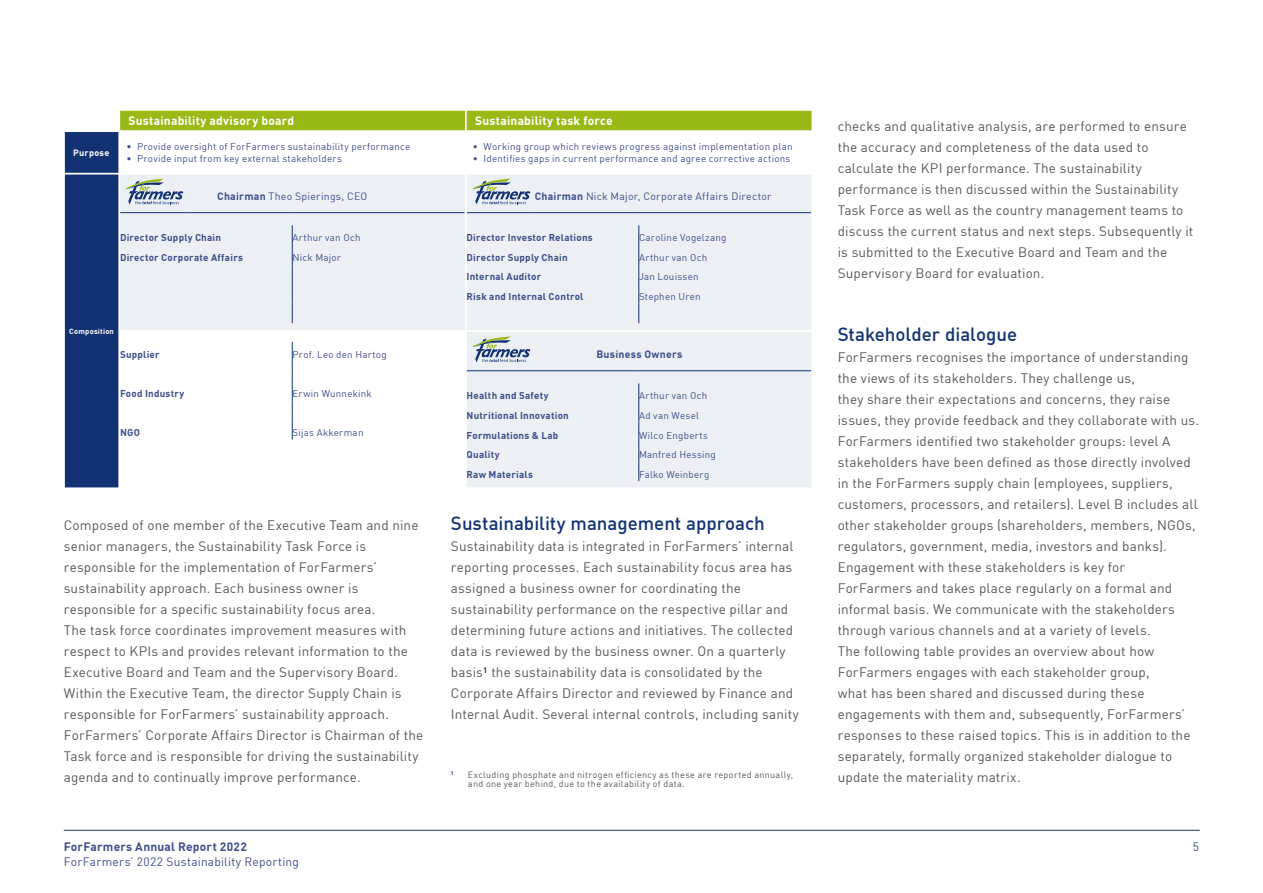
<style>
.page{position:relative;width:1263px;height:893px;background:#fff}
.page>*{position:absolute;margin:0;border:0;box-sizing:border-box;transform-origin:0 0}
.t1{font:500 18.75px "DIN Offc";color:#123274}
.t2{font:13.5px/21px "DIN Offc";letter-spacing:.01em;color:#575756}
.t3{font:700 12px "DIN Offc";letter-spacing:.02em;color:#fff}
.t4{font:12px "DIN Offc";letter-spacing:.015em;color:#3e4f8b}
.t5{font:700 12px "DIN Offc";letter-spacing:.02em;color:#3e4f8b}
.t6{font:10.5px "DIN Offc";letter-spacing:.02em;color:#3e4f8b}
.t7{font:700 10.5px "DIN Offc";letter-spacing:.025em;color:#3e4f8b}
.t8{font:9.75px "DIN Offc";letter-spacing:.025em;color:#3e4f8b}
.t9{font:700 9.75px "DIN Offc";letter-spacing:.025em;color:#3e4f8b}
.t10{font:9px/9px "DIN Offc";letter-spacing:.035em;color:#575756}
.t11{font:700 9px "DIN Offc";letter-spacing:.035em;color:#fff}
.t12{font:700 7.5px "DIN Offc";letter-spacing:.025em;color:#fff}
.t13{font:700 5.25px "DIN Offc";color:#123274}
.s1{font-weight:700}
</style>
<div class="page">
<hr style="left:64px;top:830px;width:1135px;height:1px;background:#123274">
<div style="left:120px;top:110px;width:345px;height:21px;background:#99ba16"></div>
<div style="left:119px;top:110px;width:347px;height:21px;border:1px solid #fff"></div>
<div style="left:120px;top:174px;width:345px;height:157px;background:#ecf0f4"></div>
<hr style="left:120px;top:212px;width:70px;height:1px;background:#123274">
<hr style="left:190px;top:212px;width:102px;height:1px;background:#123274">
<hr style="left:292px;top:212px;width:172px;height:1px;background:#123274">
<svg style="left:292px;top:225px;width:1px;height:98px"></svg>
<div style="left:119px;top:174px;width:347px;height:157px;border:1px solid #fff"></div>
<svg style="left:292px;top:343px;width:1px;height:96px"></svg>
<div style="left:466px;top:174px;width:346px;height:157px;background:#ecf0f4"></div>
<hr style="left:467px;top:212px;width:68px;height:1px;background:#123274">
<hr style="left:535px;top:212px;width:104px;height:1px;background:#123274">
<hr style="left:639px;top:212px;width:172px;height:1px;background:#123274">
<svg style="left:639px;top:225px;width:1px;height:98px"></svg>
<div style="left:466px;top:174px;width:346px;height:157px;border:1px solid #fff"></div>
<div style="left:466px;top:331px;width:346px;height:157px;background:#ecf0f4"></div>
<hr style="left:467px;top:370px;width:78px;height:1px;background:#123274">
<hr style="left:545px;top:370px;width:94px;height:1px;background:#123274">
<hr style="left:639px;top:370px;width:172px;height:1px;background:#123274">
<svg style="left:639px;top:383px;width:1px;height:98px"></svg>
<div style="left:466px;top:331px;width:346px;height:157px;border:1px solid #fff"></div>
<div style="left:64px;top:132px;width:55px;height:41px;background:#123274"></div>
<div style="left:64px;top:131px;width:55px;height:43px;border:1px solid #fff"></div>
<div style="left:64px;top:174px;width:55px;height:314px;background:#123274"></div>
<div style="left:64px;top:174px;width:55px;height:314px;border:1px solid #fff"></div>
<div style="left:466px;top:110px;width:346px;height:21px;background:#99ba16"></div>
<div style="left:466px;top:110px;width:346px;height:21px;border:1px solid #fff"></div>
<svg style="left:126px;top:179px;width:57px;height:25px"></svg>
<svg style="left:473px;top:179px;width:57px;height:25px"></svg>
<svg style="left:473px;top:336px;width:57px;height:26px"></svg>
<p class="t11" style="left:73px;top:147px;width:38px">Purpose</p>
<p class="t3" style="left:129px;top:113px;width:167px">Sustainability advisory board</p>
<p class="t8" style="left:126px;top:141px;width:285px">• Provide oversight of ForFarmers sustainability performance</p>
<p class="t8" style="left:126px;top:152px;width:217px">• Provide input from key external stakeholders</p>
<p class="t6" style="left:217px;top:190px;width:152px"><span class="s1">Chairman</span> Theo Spierings, CEO</p>
<p class="t9" style="left:120px;top:231px;width:103px">Director Supply Chain</p>
<p class="t8" style="left:292px;top:232px;width:70px">Arthur van Och</p>
<p class="t9" style="left:120px;top:251px;width:124px">Director Corporate Affairs</p>
<p class="t8" style="left:292px;top:251px;width:50px">Nick Major</p>
<p class="t12" style="left:69px;top:326px;width:46px">Composition</p>
<p class="t9" style="left:120px;top:348px;width:41px">Supplier</p>
<p class="t8" style="left:292px;top:348px;width:96px">Prof. Leo den Hartog</p>
<p class="t9" style="left:120px;top:387px;width:66px">Food Industry</p>
<p class="t8" style="left:292px;top:387px;width:81px">Erwin Wunnekink</p>
<p class="t9" style="left:120px;top:426px;width:22px">NGO</p>
<p class="t8" style="left:292px;top:426px;width:73px">Sijas Akkerman</p>
<p class="t3" style="left:475px;top:113px;width:139px">Sustainability task force</p>
<p class="t8" style="left:473px;top:141px;width:321px">• Working group which reviews progress against implementation plan</p>
<p class="t8" style="left:473px;top:152px;width:319px">• Identifies gaps in current performance and agree corrective actions</p>
<p class="t6" style="left:535px;top:190px;width:238px"><span class="s1">Chairman</span> Nick Major, Corporate Affairs Director</p>
<p class="t9" style="left:467px;top:231px;width:128px">Director Investor Relations</p>
<p class="t8" style="left:639px;top:232px;width:89px">Caroline Vogelzang</p>
<p class="t9" style="left:467px;top:251px;width:103px">Director Supply Chain</p>
<p class="t8" style="left:639px;top:251px;width:70px">Arthur van Och</p>
<p class="t9" style="left:467px;top:271px;width:76px">Internal Auditor</p>
<p class="t8" style="left:639px;top:271px;width:61px">Jan Louissen</p>
<p class="t9" style="left:467px;top:290px;width:118px">Risk and Internal Control</p>
<p class="t8" style="left:639px;top:290px;width:63px">Stephen Uren</p>
<p class="t7" style="left:596px;top:347px;width:88px">Business Owners</p>
<p class="t9" style="left:467px;top:390px;width:83px">Health and Safety</p>
<p class="t8" style="left:639px;top:390px;width:70px">Arthur van Och</p>
<p class="t9" style="left:467px;top:409px;width:104px">Nutritional Innovation</p>
<p class="t8" style="left:639px;top:409px;width:61px">Ad van Wesel</p>
<p class="t9" style="left:467px;top:429px;width:93px">Formulations &amp; Lab</p>
<p class="t8" style="left:639px;top:429px;width:70px">Wilco Engberts</p>
<p class="t9" style="left:467px;top:448px;width:34px">Quality</p>
<p class="t8" style="left:639px;top:448px;width:78px">Manfred Hessing</p>
<p class="t9" style="left:467px;top:468px;width:68px">Raw Materials</p>
<p class="t8" style="left:639px;top:468px;width:72px">Falko Weinberg</p>
<p class="t2" style="left:64px;top:515px;width:361px">Composed of one member of the Executive Team and nine senior managers, the Sustainability Task Force is responsible for the implementation of ForFarmers’ sustainability approach. Each business owner is responsible for a specific sustainability focus area.<br>The task force coordinates improvement measures with respect to KPIs and provides relevant information to the Executive Board and Team and the Supervisory Board.<br>Within the Executive Team, the director Supply Chain is responsible for ForFarmers’ sustainability approach.<br>ForFarmers’ Corporate Affairs Director is Chairman of the Task force and is responsible for driving the sustainability agenda and to continually improve performance.</p>
<h1 class="t1" style="left:451px;top:512px;width:315px">Sustainability management approach</h1>
<p class="t2" style="left:451px;top:536px;width:349px">Sustainability data is integrated in ForFarmers’ internal reporting processes. Each sustainability focus area has assigned a business owner for coordinating the sustainability performance on the respective pillar and determining future actions and initiatives. The collected data is reviewed by the business owner. On a quarterly basis<sup>1</sup> the sustainability data is consolidated by the Corporate Affairs Director and reviewed by Finance and Internal Audit. Several internal controls, including sanity</p>
<p class="t13" style="left:451px;top:769px;width:4px">1</p>
<p class="t10" style="left:468px;top:770px;width:327px">Excluding phosphate and nitrogen efficiency as these are reported annually, and one year behind, due to the availability of data.</p>
<p class="t5" style="left:64px;top:839px;width:185px">ForFarmers Annual Report 2022</p>
<p class="t4" style="left:64px;top:854px;width:237px">ForFarmers’ 2022 Sustainability Reporting</p>
<p class="t2" style="left:838px;top:116px;width:357px">checks and qualitative analysis, are performed to ensure the accuracy and completeness of the data used to calculate the KPI performance. The sustainability performance is then discussed within the Sustainability Task Force as well as the country management teams to discuss the current status and next steps. Subsequently it is submitted to the Executive Board and Team and the Supervisory Board for evaluation.</p>
<h1 class="t1" style="left:838px;top:323px;width:181px">Stakeholder dialogue</h1>
<p class="t2" style="left:838px;top:347px;width:363px">ForFarmers recognises the importance of understanding the views of its stakeholders. They challenge us,<br>they share their expectations and concerns, they raise issues, they provide feedback and they collaborate with us.<br>ForFarmers identified two stakeholder groups: level A stakeholders have been defined as those directly involved in the ForFarmers supply chain (employees, suppliers, customers, processors, and retailers). Level B includes all other stakeholder groups (shareholders, members, NGOs, regulators, government, media, investors and banks).<br>Engagement with these stakeholders is key for ForFarmers and takes place regularly on a formal and informal basis. We communicate with the stakeholders through various channels and at a variety of levels.<br>The following table provides an overview about how ForFarmers engages with each stakeholder group,<br>what has been shared and discussed during these engagements with them and, subsequently, ForFarmers’ responses to these raised topics. This is in addition to the separately, formally organized stakeholder dialogue to update the materiality matrix.</p>
<p class="t4" style="left:1193px;top:839px;width:8px">5</p>
</div>
